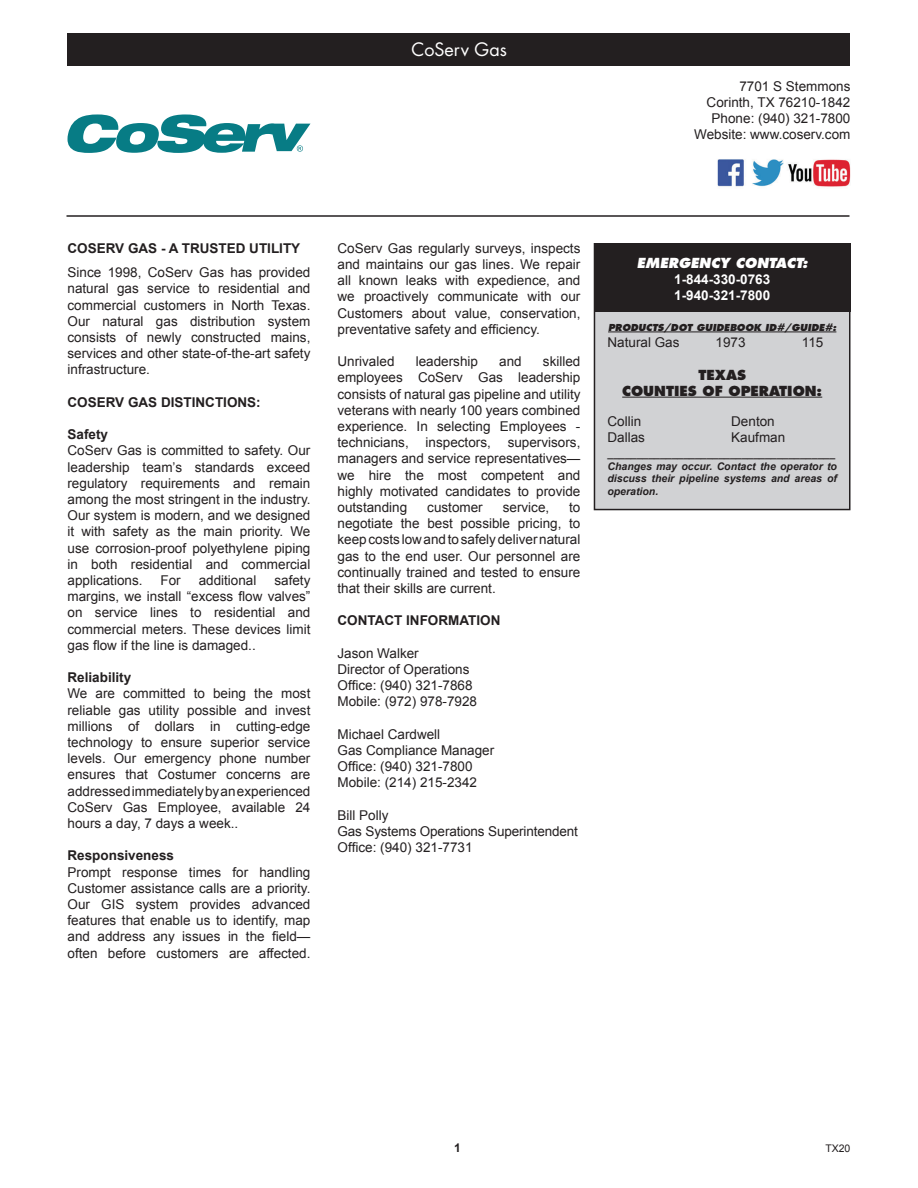
<style>
.page{position:relative;width:918px;height:1188px;background:#fff}
.page>*{position:absolute;margin:0;border:0;box-sizing:border-box;transform-origin:0 0}
.t1{font:18px "Futura";color:#fff}
.t2{font:13.5px/16.2px "Arial";color:#231f20;text-align:justify}
.t3{font:700 13.5px "Arial";color:#231f20}
.t4{font:700 13.5px "Arial";color:#fff}
.t5{font:800 13.5px "Futura";color:#231f20}
.t6{font:italic 800 13.5px "Futura";color:#fff}
.t7{font:700 12px "Arial";color:#231f20}
.t8{font:italic 700 10.5px/12.6px "Arial";color:#231f20;text-align:justify}
.t9{font:10.5px "Arial";color:#231f20}
.t10{font:italic 800 9.3px "Futura";color:#231f20}
</style>
<div class="page">
<div style="left:594px;top:244px;width:256px;height:266px;background:#d1d2d4"></div>
<div style="left:594px;top:243px;width:256px;height:267px;border:2px solid #231f20"></div>
<hr style="left:67px;top:215px;width:783px;height:2px;background:#231f20">
<div style="left:68px;top:34px;width:782px;height:32px;background:#231f20"></div>
<div style="left:594px;top:244px;width:256px;height:68px;background:#231f20"></div>
<hr style="left:608px;top:332px;width:228px;height:1px;background:#231f20">
<hr style="left:622px;top:397px;width:200px;height:1px;background:#231f20">
<svg style="left:68px;top:114px;width:242px;height:39px"></svg>
<img style="left:717px;top:159px;width:134px;height:28px">
<p class="t1" style="left:412px;top:38px;width:97px">CoServ Gas</p>
<p class="t2" style="left:739px;top:78px;width:113px">7701 S Stemmons</p>
<p class="t2" style="left:707px;top:94px;width:145px">Corinth, TX 76210-1842</p>
<p class="t2" style="left:712px;top:111px;width:140px">Phone: (940) 321-7800</p>
<p class="t2" style="left:694px;top:127px;width:158px">Website: www.coserv.com</p>
<p class="t3" style="left:68px;top:239px;width:234px">COSERV GAS - A TRUSTED UTILITY</p>
<p class="t2" style="left:68px;top:264px;width:244px">Since 1998, CoServ Gas has provided natural gas service to residential and commercial customers in North Texas.<br>Our natural gas distribution system consists of newly constructed mains, services and other state-of-the-art safety infrastructure.</p>
<p class="t3" style="left:68px;top:393px;width:195px">COSERV GAS DISTINCTIONS:</p>
<p class="t3" style="left:68px;top:425px;width:42px">Safety</p>
<p class="t2" style="left:68px;top:443px;width:245px">CoServ Gas is committed to safety. Our leadership team’s standards exceed regulatory requirements and remain among the most stringent in the industry.<br>Our system is modern, and we designed it with safety as the main priority. We use corrosion-proof polyethylene piping in both residential and commercial applications.</p>
<p class="t2" style="left:68px;top:572px;width:244px;text-indent:207px">safety margins, we install “excess flow valves” on service lines to residential and commercial meters. These devices limit gas flow if the line is damaged..</p>
<p class="t3" style="left:68px;top:668px;width:65px">Reliability</p>
<p class="t2" style="left:68px;top:686px;width:244px">We are committed to being the most reliable gas utility possible and invest millions of dollars in cutting-edge technology to ensure superior service levels. Our emergency phone number ensures that Costumer concerns are addressed immediately by an experienced CoServ Gas Employee, available 24 hours a day, 7 days a week..</p>
<p class="t3" style="left:68px;top:847px;width:108px">Responsiveness</p>
<p class="t2" style="left:68px;top:864px;width:244px">Prompt response times for handling Customer assistance calls are a priority.<br>Our GIS system provides advanced features that enable us to identify, map and address any issues in the field— often before customers are affected.</p>
<p class="t2" style="left:161px;top:572px;width:22px">For</p>
<p class="t2" style="left:199px;top:572px;width:59px">additional</p>
<p class="t2" style="left:338px;top:240px;width:244px">CoServ Gas regularly surveys, inspects and maintains our gas lines. We repair all known leaks with expedience, and we proactively communicate with our Customers about value, conservation, preventative safety and efficiency.</p>
<p class="t2" style="left:338px;top:354px;width:59px">Unrivaled</p>
<p class="t2" style="left:416px;top:354px;width:64px">leadership</p>
<p class="t2" style="left:499px;top:354px;width:24px">and</p>
<p class="t2" style="left:338px;top:354px;width:245px;text-indent:205px">skilled employees CoServ Gas leadership consists of natural gas pipeline and utility veterans with nearly 100 years combined experience. In selecting Employees - technicians, inspectors, supervisors, managers and service representatives— we hire the most competent and highly motivated candidates to provide outstanding</p>
<p class="t2" style="left:427px;top:499px;width:57px">customer</p>
<p class="t2" style="left:503px;top:499px;width:48px">service,</p>
<p class="t2" style="left:338px;top:499px;width:244px;text-indent:232px">to negotiate the best possible pricing, to keep costs low and to safely deliver natural gas to the end user. Our personnel are continually trained and tested to ensure that their skills are current.</p>
<p class="t3" style="left:338px;top:612px;width:164px">CONTACT INFORMATION</p>
<p class="t2" style="left:338px;top:645px;width:83px">Jason Walker</p>
<p class="t2" style="left:338px;top:661px;width:134px">Director of Operations</p>
<p class="t2" style="left:338px;top:678px;width:137px">Office: (940) 321-7868</p>
<p class="t2" style="left:338px;top:694px;width:141px">Mobile: (972) 978-7928</p>
<p class="t2" style="left:338px;top:726px;width:104px">Michael Cardwell</p>
<p class="t2" style="left:338px;top:742px;width:158px">Gas Compliance Manager</p>
<p class="t2" style="left:338px;top:759px;width:137px">Office: (940) 321-7800</p>
<p class="t2" style="left:338px;top:775px;width:141px">Mobile: (214) 215-2342</p>
<p class="t2" style="left:338px;top:807px;width:53px">Bill Polly</p>
<p class="t2" style="left:338px;top:823px;width:242px">Gas Systems Operations Superintendent</p>
<p class="t2" style="left:338px;top:840px;width:137px">Office: (940) 321-7731</p>
<p class="t6" style="left:637px;top:254px;width:172px">EMERGENCY CONTACT:</p>
<p class="t4" style="left:674px;top:271px;width:98px">1-844-330-0763</p>
<p class="t4" style="left:674px;top:287px;width:98px">1-940-321-7800</p>
<p class="t10" style="left:608px;top:322px;width:230px">PRODUCTS/DOT GUIDEBOOK ID#/GUIDE#:</p>
<p class="t2" style="left:608px;top:334px;width:74px">Natural Gas</p>
<p class="t2" style="left:716px;top:334px;width:32px">1973</p>
<p class="t2" style="left:802px;top:334px;width:23px">115</p>
<p class="t5" style="left:698px;top:366px;width:49px">TEXAS</p>
<p class="t5" style="left:622px;top:382px;width:202px">COUNTIES OF OPERATION:</p>
<p class="t2" style="left:608px;top:413px;width:35px">Collin</p>
<p class="t2" style="left:608px;top:430px;width:39px">Dallas</p>
<p class="t2" style="left:731px;top:413px;width:45px">Denton</p>
<p class="t2" style="left:731px;top:430px;width:56px">Kaufman</p>
<p class="t8" style="left:608px;top:447px;width:229px">_______________________________________</p>
<p class="t8" style="left:608px;top:460px;width:231px">Changes may occur. Contact the operator to discuss their pipeline systems and areas of operation.</p>
<p class="t7" style="left:454px;top:1140px;width:8px">1</p>
<p class="t9" style="left:825px;top:1141px;width:27px">TX20</p>
</div>
